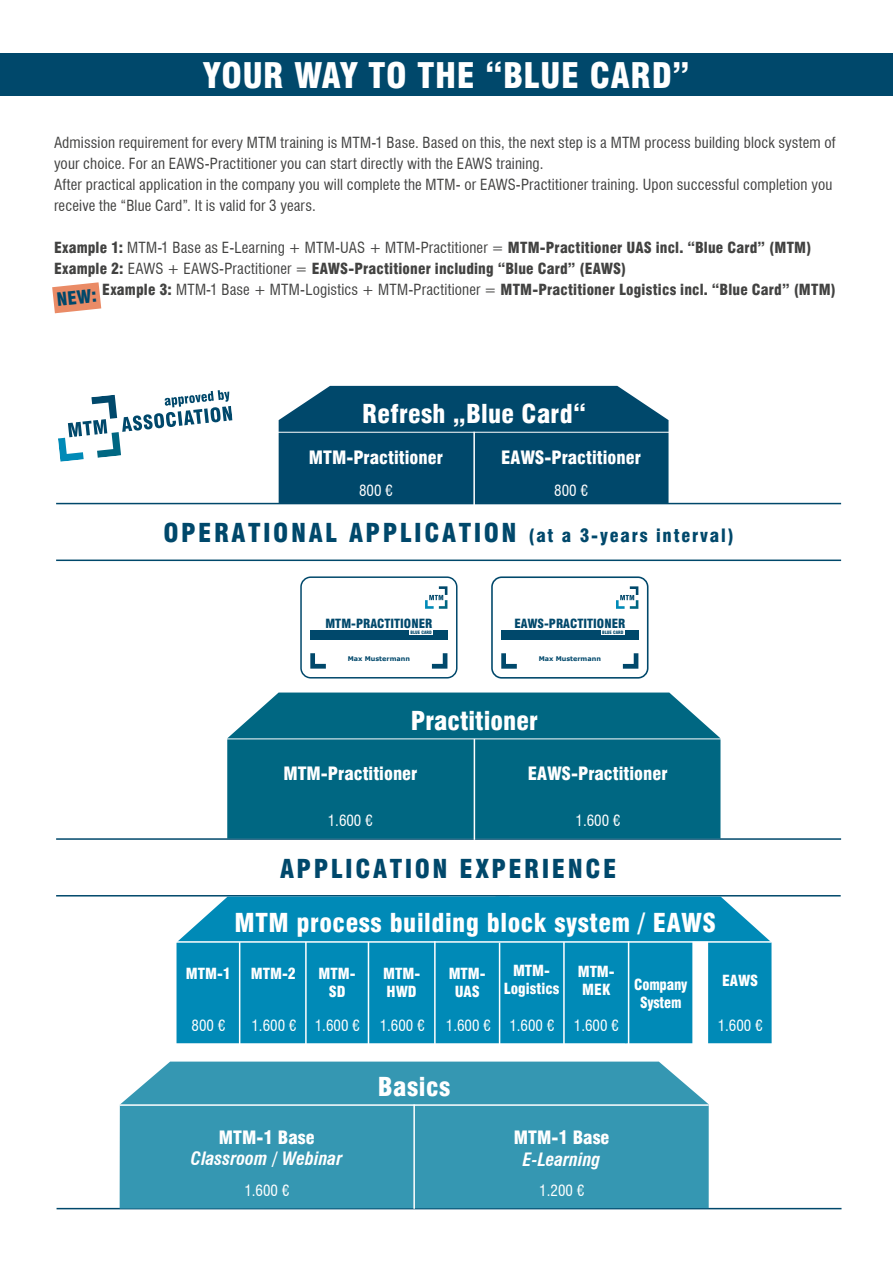
<style>
.page{position:relative;width:893px;height:1263px;background:#fff}
.page>*{position:absolute;margin:0;border:0;box-sizing:border-box;transform-origin:0 0}
.t1{font:900 condensed 34.5px "Swiss 721 BT";letter-spacing:.01em;color:#fff}
.t2{font:900 condensed 25.5px "Swiss 721 BT";letter-spacing:.1em;color:#00486b}
.t3{font:900 condensed 25.5px "Swiss 721 BT";letter-spacing:.02em;color:#fff}
.t4{font:900 condensed 25.5px "Swiss 721 BT";color:#fff}
.t5{font:900 condensed 18px "Swiss 721 BT";color:#fff}
.t6{font:italic 700 condensed 18px "Swiss 721 BT";color:#fff}
.t7{font:900 condensed 18px "Swiss 721 BT";color:#00486b}
.t8{font:condensed 15px/21px "Swiss 721 BT";letter-spacing:.01em;color:#424241}
.t9{font:900 condensed 15px/21px "Swiss 721 BT";letter-spacing:.01em;color:#424241}
.t10{font:condensed 15px "Swiss 721 BT";color:#fff}
.t11{font:900 condensed 15px/18px "Swiss 721 BT";color:#fff;text-align:center}
.t12{font:900 condensed 15px/18px "Swiss 721 BT";color:#fff;text-align:center;scale:.95 1}
.t13{font:900 condensed 12.45px "Swiss 721 BT";color:#00486b}
.t14{font:700 6.45px "Verdana";color:#00486b}
.t15{font:900 condensed 4.5px "Swiss 721 BT";color:#00486b}
.s1{font-weight:400}
.s2{font-size:18px}
</style>
<div class="page">
<div style="left:0;top:54px;width:893px;height:42px;background:#00486b"></div>
<svg style="left:52px;top:282px;width:50px;height:32px"></svg>
<hr style="left:56px;top:559px;width:785px;height:2px;background:#00486b">
<hr style="left:56px;top:503px;width:785px;height:1px;background:#00486b">
<hr style="left:56px;top:895px;width:785px;height:1px;background:#00486b">
<hr style="left:57px;top:1208px;width:784px;height:1px;background:#00486b">
<hr style="left:56px;top:838px;width:785px;height:2px;background:#00486b">
<div style="left:120px;top:1061px;width:589px;height:147px;background:#3597b2"></div>
<hr style="left:120px;top:1104px;width:589px;height:2px;background:#fff">
<div style="left:227px;top:692px;width:493px;height:147px;background:#006782"></div>
<hr style="left:217px;top:738px;width:507px;height:1px;background:#fff">
<hr style="left:413px;top:1104px;width:2px;height:105px;background:#fff">
<svg style="left:425px;top:586px;width:22px;height:23px"></svg>
<svg style="left:310px;top:653px;width:16px;height:16px"></svg>
<svg style="left:432px;top:653px;width:15px;height:16px"></svg>
<div style="left:433px;top:630px;width:14px;height:9px;background:#00486b"></div>
<div style="left:310px;top:630px;width:99px;height:9px;background:#00486b"></div>
<hr style="left:407px;top:635px;width:27px;height:4px;background:#00486b">
<div style="left:300px;top:576px;width:157px;height:102px;border:2px solid #00486b;border-radius:10px"></div>
<svg style="left:616px;top:586px;width:22px;height:23px"></svg>
<svg style="left:501px;top:653px;width:16px;height:16px"></svg>
<svg style="left:623px;top:653px;width:15px;height:16px"></svg>
<div style="left:625px;top:630px;width:13px;height:9px;background:#00486b"></div>
<div style="left:501px;top:630px;width:100px;height:9px;background:#00486b"></div>
<hr style="left:599px;top:635px;width:26px;height:4px;background:#00486b">
<div style="left:491px;top:576px;width:157px;height:103px;border:2px solid #00486b;border-radius:10px"></div>
<hr style="left:474px;top:739px;width:1px;height:101px;background:#fff">
<div style="left:279px;top:386px;width:389px;height:117px;background:#00486b"></div>
<hr style="left:250px;top:432px;width:444px;height:1px;background:#fff">
<hr style="left:473px;top:432px;width:2px;height:88px;background:#fff">
<svg style="left:626px;top:896px;width:146px;height:147px;background:#1091bb"></svg>
<div style="left:177px;top:896px;width:449px;height:147px;background:#008ab7"></div>
<hr style="left:305px;top:942px;width:2px;height:103px;background:#fff">
<hr style="left:434px;top:941px;width:2px;height:103px;background:#fff">
<hr style="left:171px;top:941px;width:601px;height:2px;background:#fff">
<hr style="left:368px;top:942px;width:1px;height:103px;background:#fff">
<hr style="left:499px;top:943px;width:1px;height:102px;background:#fff">
<div style="left:692px;top:942px;width:16px;height:102px;background:#fff"></div>
<hr style="left:628px;top:941px;width:1px;height:103px;background:#fff">
<hr style="left:563px;top:942px;width:2px;height:103px;background:#fff">
<hr style="left:239px;top:942px;width:1px;height:103px;background:#fff">
<svg style="left:58px;top:390px;width:175px;height:72px"></svg>
<h1 class="t1" style="left:203px;top:55px;width:488px">YOUR WAY TO THE “BLUE CARD”</h1>
<p class="t8" style="left:54px;top:132px;width:783px">Admission requirement for every MTM training is MTM-1 Base. Based on this, the next step is a MTM process building block system of your choice. For an EAWS-Practitioner you can start directly with the EAWS training.<br>After practical application in the company you will complete the MTM- or EAWS-Practitioner training. Upon successful completion you receive the “Blue Card”. It is valid for 3 years.</p>
<p class="t9" style="left:54px;top:237px;width:759px">Example 1: <span class="s1">MTM-1 Base as E-Learning + MTM-UAS + MTM-Practitioner =</span> MTM-Practitioner UAS incl. “Blue Card” (MTM)<br>Example 2: <span class="s1">EAWS + EAWS-Practitioner =</span> EAWS-Practitioner including “Blue Card” (EAWS)</p>
<p class="t9" style="left:102px;top:279px;width:735px">Example 3: <span class="s1">MTM-1 Base + MTM-Logistics + MTM-Practitioner =</span> MTM-Practitioner Logistics incl. “Blue Card” (MTM)</p>
<p class="t7" style="left:56px;top:289px;width:42px;rotate:-6deg">NEW:</p>
<h2 class="t3" style="left:362px;top:398px;width:225px">Refresh „Blue Card“</h2>
<p class="t5" style="left:309px;top:446px;width:136px">MTM-Practitioner</p>
<p class="t5" style="left:501px;top:446px;width:141px">EAWS-Practitioner</p>
<p class="t10" style="left:359px;top:481px;width:35px">800 €</p>
<p class="t10" style="left:554px;top:481px;width:35px">800 €</p>
<h2 class="t2" style="left:163px;top:517px;width:572px">OPERATIONAL APPLICATION <span class="s2">(at a 3-years interval)</span></h2>
<p class="t13" style="left:325px;top:616px;width:108px">MTM-PRACTITIONER</p>
<p class="t15" style="left:410px;top:629px;width:23px">BLUE CARD</p>
<p class="t14" style="left:348px;top:654px;width:64px">Max Mustermann</p>
<p class="t13" style="left:514px;top:616px;width:113px">EAWS-PRACTITIONER</p>
<p class="t15" style="left:602px;top:629px;width:23px">BLUE CARD</p>
<p class="t14" style="left:539px;top:654px;width:64px">Max Mustermann</p>
<h2 class="t4" style="left:411px;top:705px;width:128px">Practitioner</h2>
<p class="t5" style="left:283px;top:763px;width:136px">MTM-Practitioner</p>
<p class="t5" style="left:528px;top:763px;width:141px">EAWS-Practitioner</p>
<p class="t10" style="left:328px;top:812px;width:46px">1.600 €</p>
<p class="t10" style="left:576px;top:812px;width:46px">1.600 €</p>
<h2 class="t2" style="left:280px;top:853px;width:338px">APPLICATION EXPERIENCE</h2>
<h2 class="t3" style="left:235px;top:908px;width:483px">MTM process building block system / EAWS</h2>
<p class="t11" style="left:186px;top:964px;width:47px">MTM-1</p>
<p class="t11" style="left:504px;top:961px;width:57px">MTM-<br>Logistics</p>
<p class="t11" style="left:319px;top:964px;width:39px">MTM-<br>SD</p>
<p class="t11" style="left:578px;top:962px;width:39px">MTM-<br>MEK</p>
<p class="t11" style="left:251px;top:964px;width:47px">MTM-2</p>
<p class="t11" style="left:449px;top:964px;width:39px">MTM-<br>UAS</p>
<p class="t11" style="left:383px;top:964px;width:39px;text-align:left">MTM-<br>HWD</p>
<p class="t12" style="left:634px;top:975px;width:58px">Company<br>System</p>
<p class="t11" style="left:722px;top:971px;width:38px">EAWS</p>
<p class="t10" style="left:192px;top:1016px;width:35px">800 €</p>
<p class="t10" style="left:251px;top:1016px;width:46px">1.600 €</p>
<p class="t10" style="left:574px;top:1016px;width:46px">1.600 €</p>
<p class="t10" style="left:315px;top:1016px;width:46px">1.600 €</p>
<p class="t10" style="left:380px;top:1016px;width:46px">1.600 €</p>
<p class="t10" style="left:446px;top:1016px;width:110px">1.600 € 1.600 €</p>
<p class="t10" style="left:718px;top:1016px;width:46px">1.600 €</p>
<h2 class="t3" style="left:378px;top:1071px;width:74px">Basics</h2>
<p class="t5" style="left:219px;top:1126px;width:97px">MTM-1 Base</p>
<p class="t6" style="left:191px;top:1148px;width:153px">Classroom / Webinar</p>
<p class="t10" style="left:244px;top:1182px;width:46px">1.600 €</p>
<p class="t5" style="left:514px;top:1126px;width:97px">MTM-1 Base</p>
<p class="t6" style="left:523px;top:1148px;width:79px">E-Learning</p>
<p class="t10" style="left:539px;top:1182px;width:46px">1.200 €</p>
</div>
